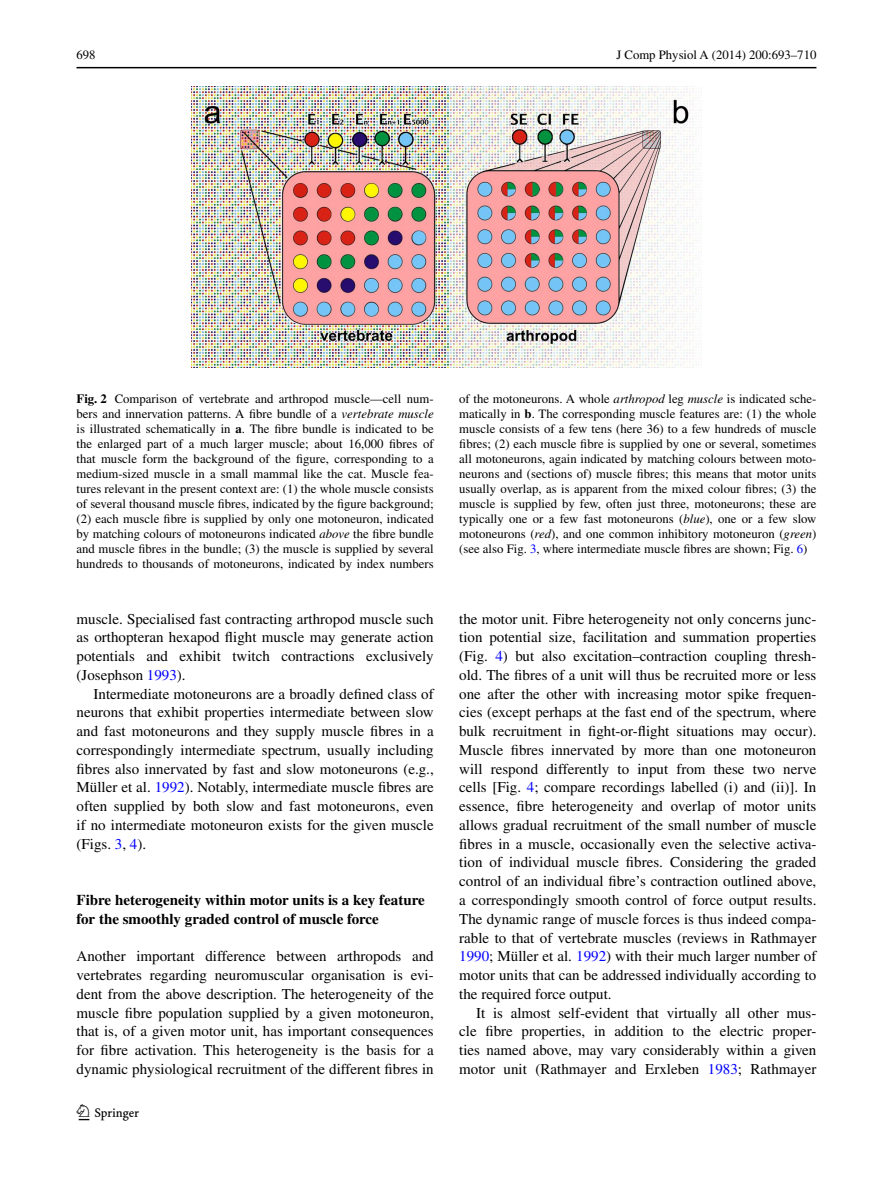
<style>
.page{position:relative;width:893px;height:1187px;background:#fff}
.page>*{position:absolute;margin:0;border:0;box-sizing:border-box;transform-origin:0 0}
.t1{font:22.5px "Springnew";color:#000}
.t2{font:15px/18.8px "Times";color:#000;text-align:justify}
.t3{font:700 15px/18.8px "Times";color:#000}
.t4{font:12.75px/15px "Times";color:#000;text-align:justify}
.s1{font-weight:700}
.s2{font-style:italic}
.s3{color:#00f}
</style>
<div class="page">
<hr style="left:77px;top:67px;width:739px;height:1px;background:#000">
<img style="left:191px;top:87px;width:511px;height:280px">
<p class="t4" style="left:77px;top:48px;width:21px">698</p>
<p class="t4" style="left:616px;top:48px;width:202px">J Comp Physiol A (2014) 200:693–710</p>
<p class="t4" style="left:77px;top:391px;width:359px"><span class="s1">Fig. 2</span> Comparison of vertebrate and arthropod muscle—cell num&shy;bers and innervation patterns. A fibre bundle of a <span class="s2">vertebrate muscle </span>is illustrated schematically in <span class="s1">a</span>. The fibre bundle is indicated to be the enlarged part of a much larger muscle; about 16,000 fibres of that muscle form the background of the figure, corresponding to a medium-sized muscle in a small mammal like the cat. Muscle fea&shy;tures relevant in the present context are: (1) the whole muscle consists of several thousand muscle fibres, indicated by the figure background; (2) each muscle fibre is supplied by only one motoneuron, indicated by matching colours of motoneurons indicated <span class="s2">above</span> the fibre bundle and muscle fibres in the bundle; (3) the muscle is supplied by several hundreds to thousands of motoneurons, indicated by index numbers</p>
<p class="t4" style="left:459px;top:391px;width:359px">of the motoneurons. A whole <span class="s2">arthropod</span> leg <span class="s2">muscle</span> is indicated sche&shy;matically in <span class="s1">b</span>. The corresponding muscle features are: (1) the whole muscle consists of a few tens (here 36) to a few hundreds of muscle fibres; (2) each muscle fibre is supplied by one or several, sometimes all motoneurons, again indicated by matching colours between moto&shy;neurons and (sections of) muscle fibres; this means that motor units usually overlap, as is apparent from the mixed colour fibres; (3) the muscle is supplied by few, often just three, motoneurons; these are typically one or a few fast motoneurons (<span class="s2">blue</span>), one or a few slow motoneurons (<span class="s2">red</span>), and one common inhibitory motoneuron (<span class="s2">green</span>) (see also Fig. <span class="s3">3</span>, where intermediate muscle fibres are shown; Fig. <span class="s3">6</span>)</p>
<p class="t2" style="left:77px;top:609px;width:359px">muscle. Specialised fast contracting arthropod muscle such as orthopteran hexapod flight muscle may generate action potentials and exhibit twitch contractions exclusively (Josephson <span class="s3">1993</span>).</p>
<p class="t2" style="left:77px;top:684px;width:359px;text-indent:17px">Intermediate motoneurons are a broadly defined class of neurons that exhibit properties intermediate between slow and fast motoneurons and they supply muscle fibres in a correspondingly intermediate spectrum, usually including fibres also innervated by fast and slow motoneurons (e.g., Müller et al. <span class="s3">1992</span>). Notably, intermediate muscle fibres are often supplied by both slow and fast motoneurons, even if no intermediate motoneuron exists for the given muscle (Figs. <span class="s3">3</span>, <span class="s3">4</span>).</p>
<p class="t3" style="left:77px;top:890px;width:350px">Fibre heterogeneity within motor units is a key feature for the smoothly graded control of muscle force</p>
<p class="t2" style="left:77px;top:946px;width:359px">Another important difference between arthropods and vertebrates regarding neuromuscular organisation is evi&shy;dent from the above description. The heterogeneity of the muscle fibre population supplied by a given motoneuron, that is, of a given motor unit, has important consequences for fibre activation. This heterogeneity is the basis for a dynamic physiological recruitment of the different fibres in</p>
<h1 class="t1" style="left:79px;top:1104px;width:62px">1 3</h1>
<p class="t2" style="left:459px;top:609px;width:359px">the motor unit. Fibre heterogeneity not only concerns junc&shy;tion potential size, facilitation and summation properties (Fig. <span class="s3">4</span>) but also excitation–contraction coupling thresh&shy;old. The fibres of a unit will thus be recruited more or less one after the other with increasing motor spike frequen&shy;cies (except perhaps at the fast end of the spectrum, where bulk recruitment in fight-or-flight situations may occur).<br>Muscle fibres innervated by more than one motoneuron will respond differently to input from these two nerve cells [Fig. <span class="s3">4</span>; compare recordings labelled (i) and (ii)]. In essence, fibre heterogeneity and overlap of motor units allows gradual recruitment of the small number of muscle fibres in a muscle, occasionally even the selective activa&shy;tion of individual muscle fibres. Considering the graded control of an individual fibre’s contraction outlined above, a correspondingly smooth control of force output results.<br>The dynamic range of muscle forces is thus indeed compa&shy;rable to that of vertebrate muscles (reviews in Rathmayer <span class="s3">1990</span>; Müller et al. <span class="s3">1992</span>) with their much larger number of motor units that can be addressed individually according to the required force output.</p>
<p class="t2" style="left:459px;top:1002px;width:359px;text-indent:17px">It is almost self-evident that virtually all other mus&shy;cle fibre properties, in addition to the electric proper&shy;ties named above, may vary considerably within a given motor unit (Rathmayer and Erxleben <span class="s3">1983</span>; Rathmayer</p>
</div>
